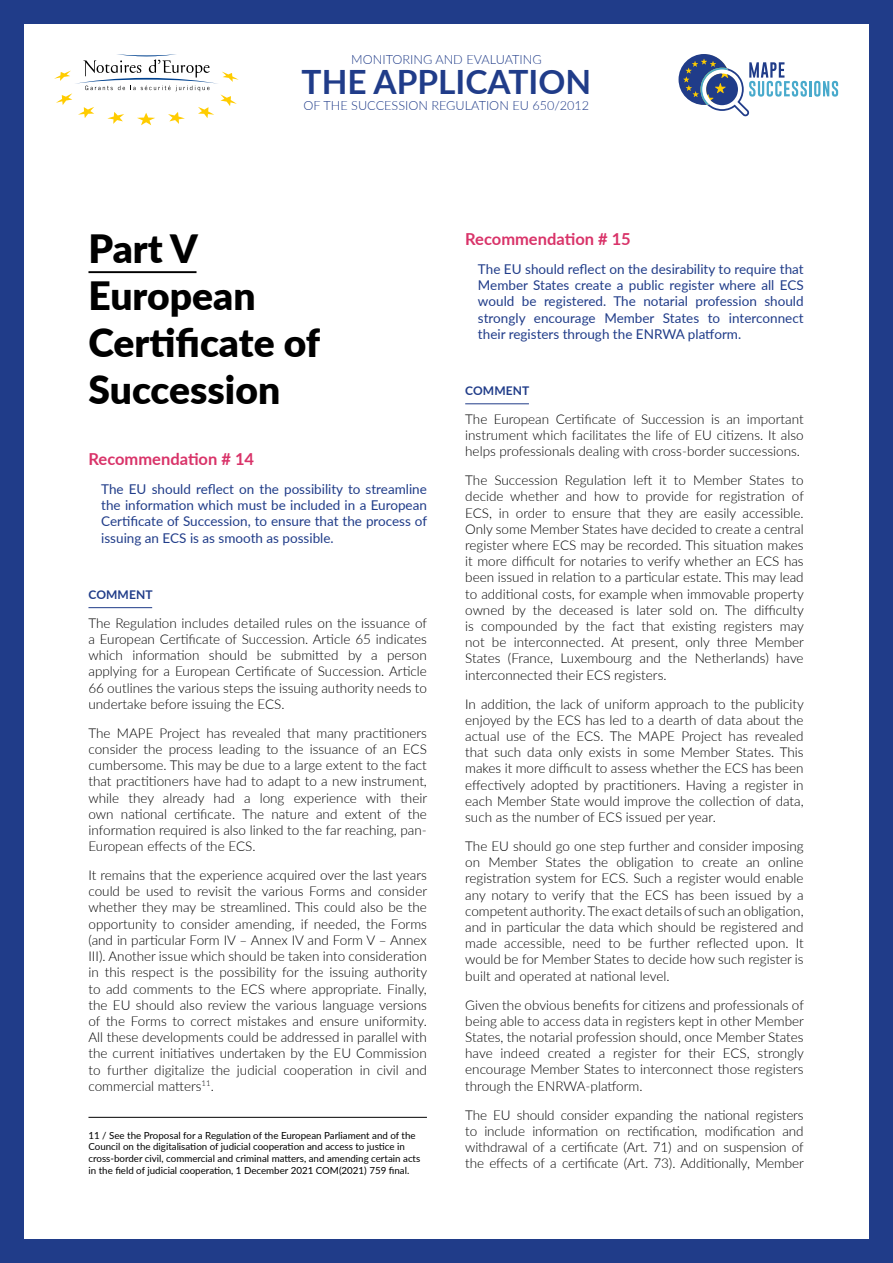
<style>
.page{position:relative;width:893px;height:1263px;background:#fff}
.page>*{position:absolute;margin:0;border:0;box-sizing:border-box;transform-origin:0 0}
.t1{font:900 39px/46.8px "Lato";color:#000}
.t2{font:700 33.45px "Lato";color:#203c89}
.t3{font:700 16.5px "Lato";color:#d93369}
.t4{font:300 13.5px/16.2px "Lato";color:#000;text-align:justify}
.t5{font:13.5px/16.2px "Lato";color:#203c89;text-align:justify}
.t6{font:300 12.6px "Lato";color:#203c89}
.t7{font:700 12px "Lato";letter-spacing:.01em;color:#203c89}
.t8{font:9.75px/11.7px "Lato";color:#000}
</style>
<div class="page">
<div style="left:0;top:0;width:893px;height:24px;background:#203c89"></div>
<div style="left:0;top:1239px;width:893px;height:24px;background:#203c89"></div>
<div style="left:869px;top:0;width:24px;height:1263px;background:#203c89"></div>
<div style="left:0;top:0;width:24px;height:1263px;background:#203c89"></div>
<hr style="left:809px;top:81px;width:3px;height:15px;background:#49aacc">
<svg style="left:814px;top:81px;width:24px;height:16px"></svg>
<svg style="left:678px;top:54px;width:129px;height:62px"></svg>
<svg style="left:54px;top:54px;width:185px;height:71px"></svg>
<hr style="left:88px;top:271px;width:109px;height:2px;background:#000">
<hr style="left:88px;top:607px;width:64px;height:1px;background:#203c89">
<hr style="left:88px;top:1117px;width:339px;height:1px;background:#000">
<hr style="left:465px;top:403px;width:64px;height:1px;background:#203c89">
<p class="t6" style="left:351px;top:51px;width:192px">MONITORING AND EVALUATING</p>
<p class="t6" style="left:304px;top:97px;width:287px">OF THE SUCCESSION REGULATION EU 650/2012</p>
<h2 class="t2" style="left:302px;top:58px;width:291px">THE APPLICATION</h2>
<h1 class="t1" style="left:88px;top:224px;width:233px">Part V<br>European<br>Certificate of<br>Succession</h1>
<p class="t3" style="left:88px;top:447px;width:167px">Recommendation # 14</p>
<p class="t5" style="left:101px;top:480px;width:327px">The EU should reflect on the possibility to streamline the information which must be included in a European Certificate of Succession, to ensure that the process of issuing an ECS is as smooth as possible.</p>
<p class="t7" style="left:88px;top:586px;width:66px">COMMENT</p>
<p class="t4" style="left:88px;top:614px;width:340px">The Regulation includes detailed rules on the issuance of a European Certificate of Succession. Article 65 indicates which information should be submitted by a person applying for a European Certificate of Succession. Article 66 outlines the various steps the issuing authority needs to undertake before issuing the ECS.</p>
<p class="t4" style="left:88px;top:724px;width:340px">The MAPE Project has revealed that many practitioners consider the process leading to the issuance of an ECS cumbersome. This may be due to a large extent to the fact that practitioners have had to adapt to a new instrument, while they already had a long experience with their own national certificate. The nature and extent of the information required is also linked to the far reaching, pan-European effects of the ECS.</p>
<p class="t4" style="left:88px;top:867px;width:340px">It remains that the experience acquired over the last years could be used to revisit the various Forms and consider whether they may be streamlined. This could also be the opportunity to consider amending, if needed, the Forms (and in particular Form IV – Annex IV and Form V – Annex III). Another issue which should be taken into consideration in this respect is the possibility for the issuing authority to add comments to the ECS where appropriate. Finally, the EU should also review the various language versions of the Forms to correct mistakes and ensure uniformity.<br>All these developments could be addressed in parallel with the current initiatives undertaken by the EU Commission to further digitalize the judicial cooperation in civil and commercial matters<sup>11</sup>.</p>
<p class="t8" style="left:88px;top:1129px;width:333px">11 / See the Proposal for a Regulation of the European Parliament and of the Council on the digitalisation of judicial cooperation and access to justice in cross-border civil, commercial and criminal matters, and amending certain acts in the field of judicial cooperation, 1 December 2021 COM(2021) 759 final.</p>
<p class="t3" style="left:465px;top:227px;width:167px">Recommendation # 15</p>
<p class="t5" style="left:478px;top:260px;width:327px">The EU should reflect on the desirability to require that Member States create a public register where all ECS would be registered. The notarial profession should strongly encourage Member States to interconnect their registers through the ENRWA platform.</p>
<p class="t7" style="left:465px;top:382px;width:66px">COMMENT</p>
<p class="t4" style="left:465px;top:410px;width:340px">The European Certificate of Succession is an important instrument which facilitates the life of EU citizens. It also helps professionals dealing with cross-border successions.</p>
<p class="t4" style="left:465px;top:472px;width:340px">The Succession Regulation left it to Member States to decide whether and how to provide for registration of ECS, in order to ensure that they are easily accessible.<br>Only some Member States have decided to create a central register where ECS may be recorded. This situation makes it more difficult for notaries to verify whether an ECS has been issued in relation to a particular estate. This may lead to additional costs, for example when immovable property owned by the deceased is later sold on. The difficulty is compounded by the fact that existing registers may not be interconnected. At present, only three Member States (France, Luxembourg and the Netherlands) have interconnected their ECS registers.</p>
<p class="t4" style="left:465px;top:695px;width:340px">In addition, the lack of uniform approach to the publicity enjoyed by the ECS has led to a dearth of data about the actual use of the ECS. The MAPE Project has revealed that such data only exists in some Member States. This makes it more difficult to assess whether the ECS has been effectively adopted by practitioners. Having a register in each Member State would improve the collection of data, such as the number of ECS issued per year.</p>
<p class="t4" style="left:465px;top:837px;width:340px">The EU should go one step further and consider imposing on Member States the obligation to create an online registration system for ECS. Such a register would enable any notary to verify that the ECS has been issued by a competent authority. The exact details of such an obligation, and in particular the data which should be registered and made accessible, need to be further reflected upon. It would be for Member States to decide how such register is built and operated at national level.</p>
<p class="t4" style="left:465px;top:996px;width:340px">Given the obvious benefits for citizens and professionals of being able to access data in registers kept in other Member States, the notarial profession should, once Member States have indeed created a register for their ECS, strongly encourage Member States to interconnect those registers through the ENRWA-platform.</p>
<p class="t4" style="left:465px;top:1106px;width:340px">The EU should consider expanding the national registers to include information on rectification, modification and withdrawal of a certificate (Art. 71) and on suspension of the effects of a certificate (Art. 73). Additionally, Member</p>
</div>
